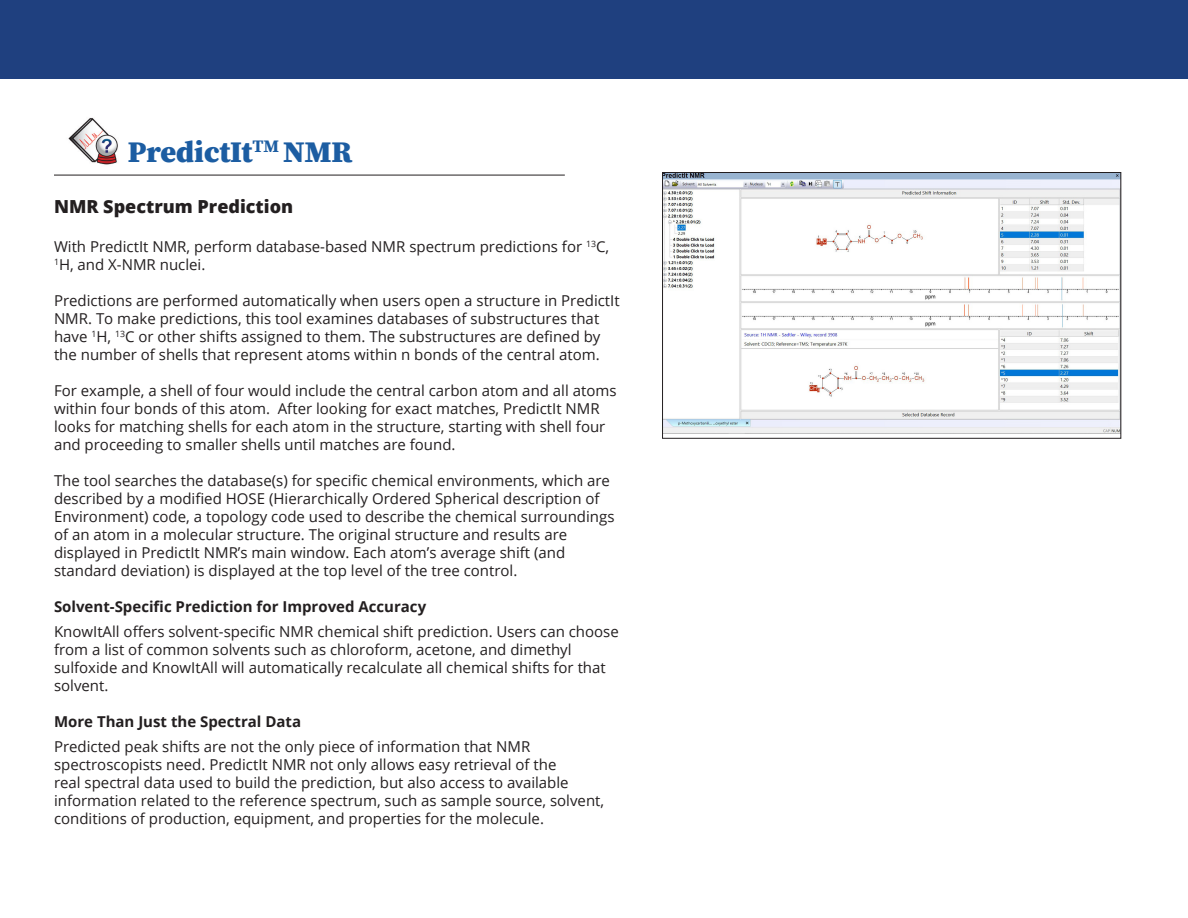
<style>
.page{position:relative;width:1188px;height:918px;background:#fff}
.page>*{position:absolute;margin:0;border:0;box-sizing:border-box;transform-origin:0 0}
.t1{font:900 30px "Source Serif Pro";color:#1c5da2}
.t2{font:800 18px "Open Sans";color:#231f20}
.t3{font:15px/18px "Open Sans";color:#231f20}
.t4{font:700 15px "Open Sans";color:#231f20}
</style>
<div class="page">
<div style="left:0;top:0;width:1188px;height:78px;background:#1f407f"></div>
<hr style="left:54px;top:175px;width:511px;height:1px;background:#231f20">
<img style="left:68px;top:117px;width:50px;height:48px">
<img style="left:664px;top:174px;width:455px;height:259px">
<div style="left:662px;top:172px;width:459px;height:267px;border:1px solid #231f20"></div>
<p class="t1" style="left:128px;top:131px;width:226px">PredictIt<sup>TM</sup> NMR</p>
<p class="t2" style="left:54px;top:193px;width:241px">NMR Spectrum Prediction</p>
<p class="t3" style="left:54px;top:238px;width:557px">With PredictIt NMR, perform database-based NMR spectrum predictions for <sup>13</sup>C,<br><sup>1</sup>H, and X-NMR nuclei.</p>
<p class="t3" style="left:54px;top:292px;width:567px">Predictions are performed automatically when users open a structure in PredictIt NMR. To make predictions, this tool examines databases of substructures that have <sup>1</sup>H, <sup>13</sup>C or other shifts assigned to them. The substructures are defined by the number of shells that represent atoms within n bonds of the central atom.</p>
<p class="t3" style="left:54px;top:382px;width:564px">For example, a shell of four would include the central carbon atom and all atoms within four bonds of this atom. After looking for exact matches, PredictIt NMR looks for matching shells for each atom in the structure, starting with shell four and proceeding to smaller shells until matches are found.</p>
<p class="t3" style="left:54px;top:472px;width:562px">The tool searches the database(s) for specific chemical environments, which are described by a modified HOSE (Hierarchically Ordered Spherical description of Environment) code, a topology code used to describe the chemical surroundings of an atom in a molecular structure. The original structure and results are displayed in PredictIt NMR’s main window. Each atom’s average shift (and standard deviation) is displayed at the top level of the tree control.</p>
<p class="t4" style="left:54px;top:596px;width:374px">Solvent-Specific Prediction for Improved Accuracy</p>
<p class="t3" style="left:54px;top:622px;width:566px">KnowItAll offers solvent-specific NMR chemical shift prediction. Users can choose from a list of common solvents such as chloroform, acetone, and dimethyl sulfoxide and KnowItAll will automatically recalculate all chemical shifts for that solvent.</p>
<p class="t4" style="left:54px;top:711px;width:249px">More Than Just the Spectral Data</p>
<p class="t3" style="left:54px;top:737px;width:552px">Predicted peak shifts are not the only piece of information that NMR spectroscopists need. PredictIt NMR not only allows easy retrieval of the<br>real spectral data used to build the prediction, but also access to available information related to the reference spectrum, such as sample source, solvent, conditions of production, equipment, and properties for the molecule.</p>
</div>
